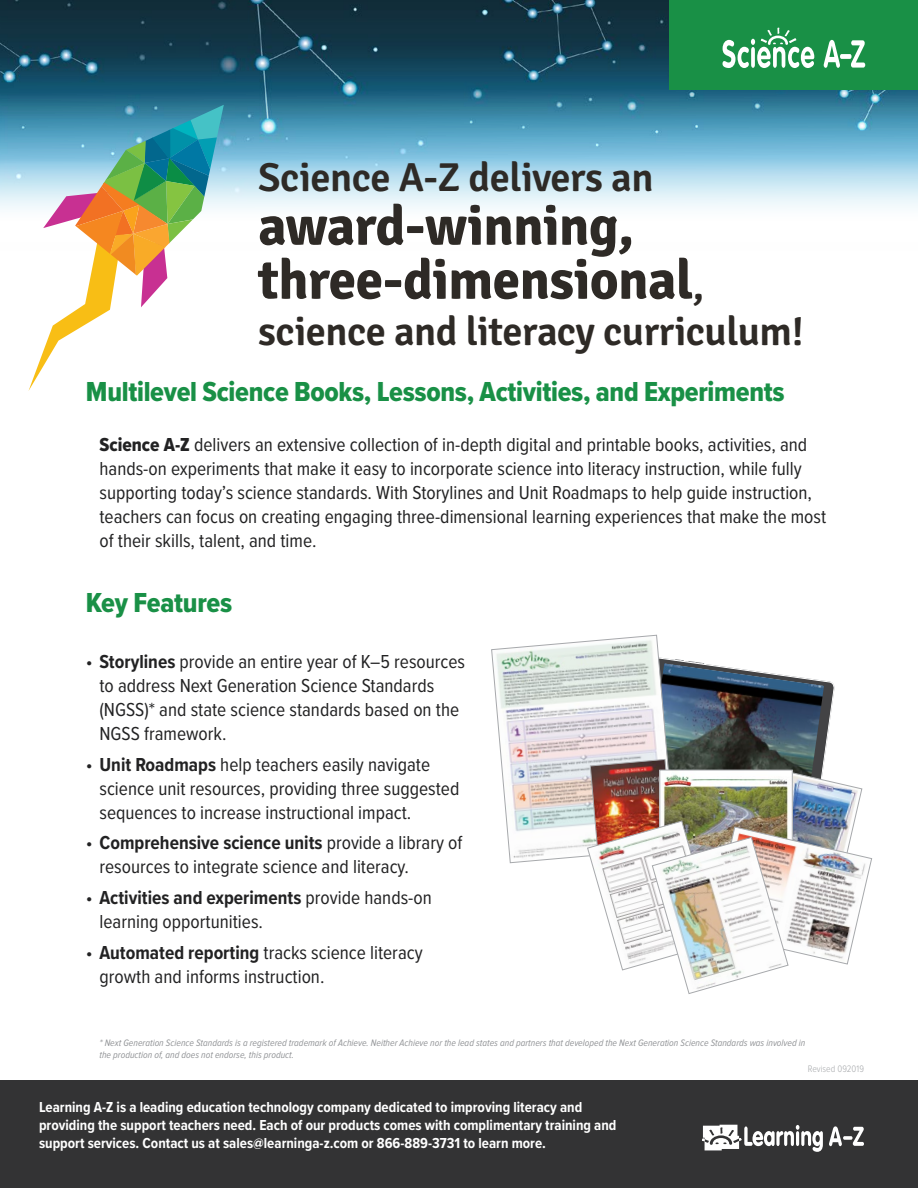
<style>
.page{position:relative;width:918px;height:1188px;background:#fff}
.page>*{position:absolute;margin:0;border:0;box-sizing:border-box;transform-origin:0 0}
.t1{font:700 55.5px/54px "Signika";letter-spacing:-.01em;color:#2e2a26}
.t2{font:600 40.5px "Signika";letter-spacing:-.01em;color:#2e2a26}
.t3{font:28.5px "Proxima Nova Cond Extrabld";letter-spacing:-.01em;color:#199046}
.t4{font:19.5px/24px "Proxima Nova Cond";color:#222223}
.t5{font:700 15px/18px "Proxima Nova Cond";color:#fff}
.t6{font:italic 9.75px/11.7px "Proxima Nova Cond";color:#939598}
.t7{font:300 9.75px "Proxima Nova Cond";color:#a7a9ac}
.s1{font-weight:600;font-size:40.5px}
.s2{font-family:"Proxima Nova Cond Extrabld"}
.s3{font-weight:700}
</style>
<div class="page">
<svg style="left:0;top:0;width:918px;height:128px;background:#1e546a"></svg>
<svg style="left:0;top:128px;width:918px;height:82px;background:#a4d2e6"></svg>
<div style="left:670px;top:0;width:248px;height:89px;background:#199046"></div>
<svg style="left:723px;top:27px;width:91px;height:41px"></svg>
<svg style="left:824px;top:40px;width:41px;height:28px"></svg>
<svg style="left:28px;top:105px;width:196px;height:286px"></svg>
<img style="left:491px;top:635px;width:381px;height:359px">
<div style="left:0;top:1080px;width:918px;height:108px;background:#333334"></div>
<svg style="left:702px;top:1125px;width:121px;height:27px"></svg>
<svg style="left:829px;top:1126px;width:13px;height:20px"></svg>
<svg style="left:843px;top:1136px;width:10px;height:4px"></svg>
<svg style="left:853px;top:1127px;width:11px;height:19px"></svg>
<h2 class="t2" style="left:258px;top:153px;width:397px">Science A-Z delivers an</h2>
<h1 class="t1" style="left:258px;top:200px;width:448px">award-winning, three-dimensional<span class="s1">,</span></h1>
<h2 class="t2" style="left:258px;top:308px;width:547px">science and literacy curriculum!</h2>
<h3 class="t3" style="left:86px;top:371px;width:700px">Multilevel Science Books, Lessons, Activities, and Experiments</h3>
<p class="t4" style="left:99px;top:431px;width:728px"><span class="s2">Science A-Z</span> delivers an extensive collection of in-depth digital and printable books, activities, and hands-on experiments that make it easy to incorporate science into literacy instruction, while fully supporting today’s science standards. With Storylines and Unit Roadmaps to help guide instruction, teachers can focus on creating engaging three-dimensional learning experiences that make the most of their skills, talent, and time.</p>
<h3 class="t3" style="left:86px;top:581px;width:148px">Key Features</h3>
<p class="t4" style="left:99px;top:649px;width:367px;text-indent:-13px">• <span class="s3">Storylines</span> provide an entire year of K–5 resources to address Next Generation Science Standards (NGSS)* and state science standards based on the NGSS framework.</p>
<p class="t4" style="left:99px;top:751px;width:361px;text-indent:-13px">• <span class="s3">Unit Roadmaps</span> help teachers easily navigate science unit resources, providing three suggested sequences to increase instructional impact.</p>
<p class="t4" style="left:99px;top:830px;width:364px;text-indent:-13px">• <span class="s3">Comprehensive science units</span> provide a library of resources to integrate science and literacy.</p>
<p class="t4" style="left:99px;top:885px;width:334px;text-indent:-13px">• <span class="s3">Activities and experiments</span> provide hands-on learning opportunities.</p>
<p class="t4" style="left:99px;top:940px;width:325px;text-indent:-13px">• <span class="s3">Automated reporting</span> tracks science literacy growth and informs instruction.</p>
<p class="t6" style="left:99px;top:1038px;width:707px">* Next Generation Science Standards is a registered trademark of Achieve. Neither Achieve nor the lead states and partners that developed the Next Generation Science Standards was involved in the production of, and does not endorse, this product.</p>
<p class="t5" style="left:39px;top:1097px;width:579px">Learning A-Z is a leading education technology company dedicated to improving literacy and providing the support teachers need. Each of our products comes with complimentary training and support services. Contact us at sales@learninga-z.com or 866-889-3731 to learn more.</p>
<p class="t7" style="left:808px;top:1061px;width:58px">Revised 092019</p>
</div>
